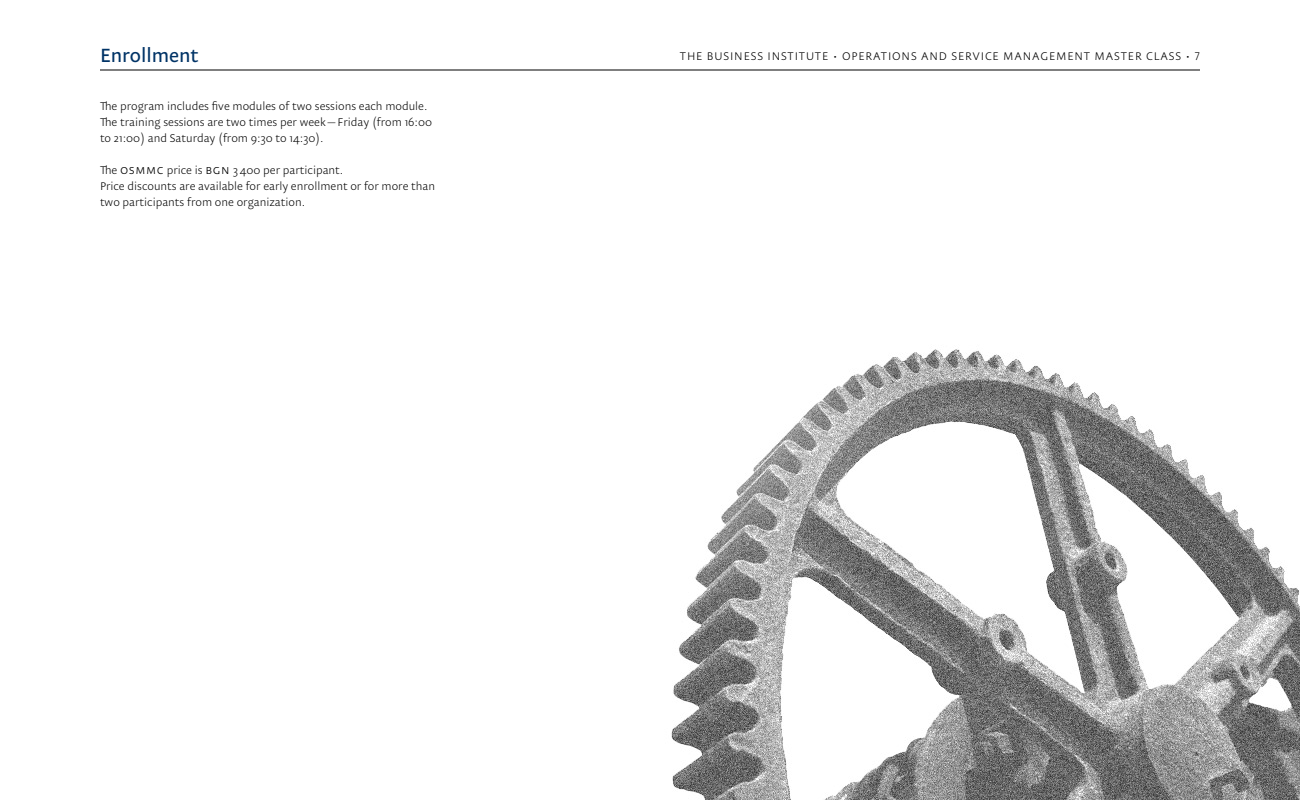
<style>
.page{position:relative;width:1300px;height:800px;background:#fff}
.page>*{position:absolute;margin:0;border:0;box-sizing:border-box;transform-origin:0 0}
.t1{font:24px "Moderato G5 L";color:#036}
.t2{font:14px/16px "Moderato G3 L";color:#000}
.t3{font:14px "Moderato G3 L";letter-spacing:.06em;color:#000}
.s1{font-size:16px}
</style>
<div class="page">
<img style="left:100px;top:69px;width:1200px;height:731px">
<hr style="left:100px;top:70px;width:1100px;height:1px;background:#000">
<p class="t1" style="left:100px;top:44px;width:100px">Enrollment</p>
<p class="t3" style="left:680px;top:50px;width:522px">THE BUSINESS INSTITUTE • OPERATIONS AND SERVICE MANAGEMENT MASTER CLASS • 7</p>
<p class="t2" style="left:100px;top:99px;width:334px">The program includes five modules of two sessions each module.<br>The training sessions are two times per week— Friday (from 16:00 to 21:00) and Saturday (from 9:30 to 14:30).</p>
<p class="t2" style="left:100px;top:163px;width:245px">The <span class="s1">osmmc</span> price is <span class="s1">bgn</span> 3 400 per participant.</p>
<p class="t2" style="left:100px;top:179px;width:337px">Price discounts are available for early enrollment or for more than two participants from one organization.</p>
</div>
